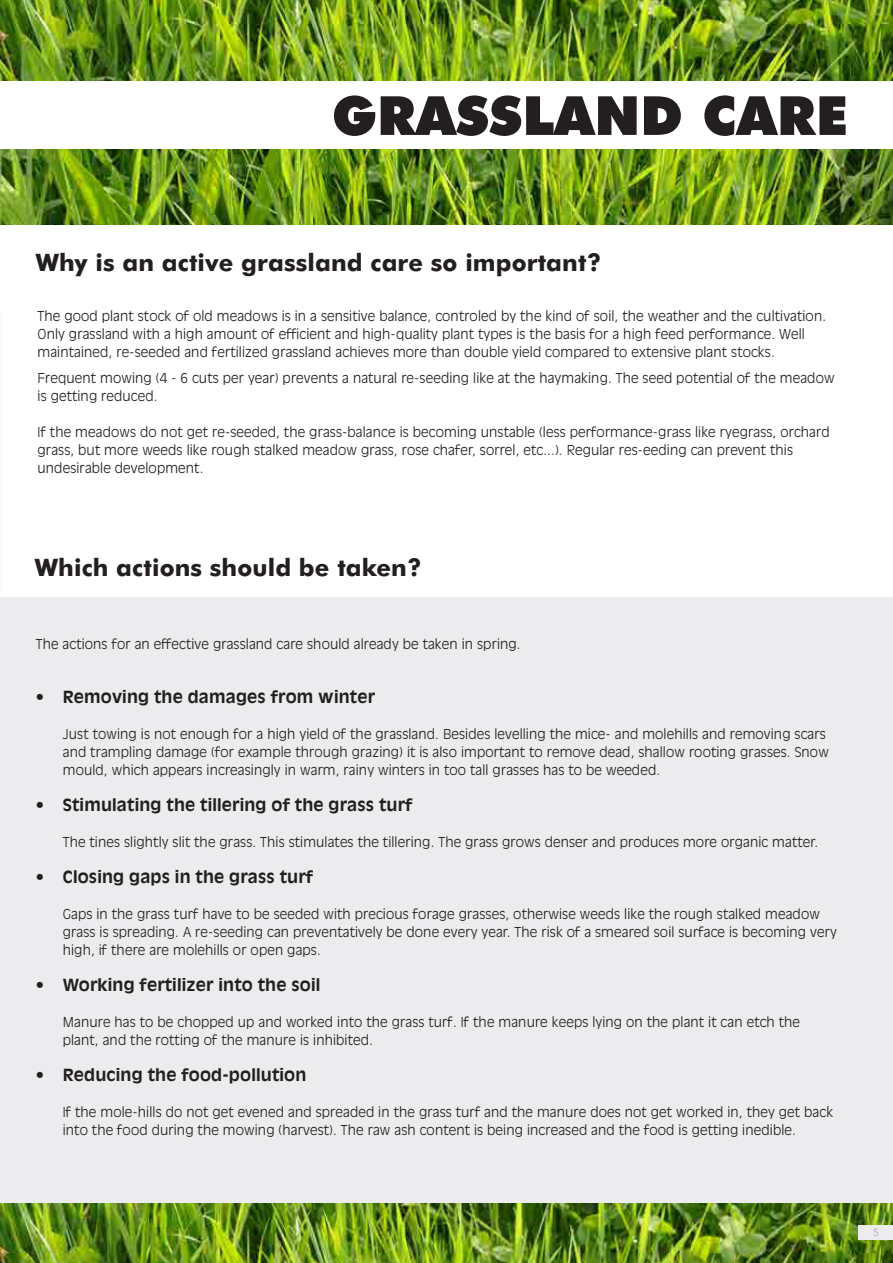
<style>
.page{position:relative;width:893px;height:1263px;background:#fff}
.page>*{position:absolute;margin:0;border:0;box-sizing:border-box;transform-origin:0 0}
.t1{font:900 54px "Futura BT";letter-spacing:.005em;color:#231f20}
.t2{font:700 24px "Futura BT";letter-spacing:.005em;color:#231f20}
.t3{font:700 16.5px "Antique Olive Std";letter-spacing:.01em;color:#231f20}
.t4{font:300 13.5px/18px "Antique Olive Std";letter-spacing:.01em;color:#231f20}
.t5{font:300 9.75px "Incised 901 BT";color:#a8a9ad}
</style>
<div class="page">
<div style="left:0;top:597px;width:893px;height:606px;background:#ececee"></div>
<img style="left:0;top:0;width:893px;height:224px">
<div style="left:0;top:81px;width:893px;height:67px;background:#fff"></div>
<img style="left:0;top:1203px;width:893px;height:60px">
<div style="left:859px;top:1225px;width:34px;height:14px;background:#ececee"></div>
<h1 class="t1" style="left:332px;top:83px;width:517px">GRASSLAND CARE</h1>
<h2 class="t2" style="left:36px;top:248px;width:567px">Why is an active grassland care so important?</h2>
<p class="t4" style="left:38px;top:307px;width:790px">The good plant stock of old meadows is in a sensitive balance, controled by the kind of soil, the weather and the cultivation.<br>Only grassland with a high amount of efficient and high-quality plant types is the basis for a high feed performance. Well maintained, re-seeded and fertilized grassland achieves more than double yield compared to extensive plant stocks.</p>
<p class="t4" style="left:38px;top:369px;width:798px">Frequent mowing (4 - 6 cuts per year) prevents a natural re-seeding like at the haymaking. The seed potential of the meadow is getting reduced.</p>
<p class="t4" style="left:38px;top:423px;width:794px">If the meadows do not get re-seeded, the grass-balance is becoming unstable (less performance-grass like ryegrass, orchard grass, but more weeds like rough stalked meadow grass, rose chafer, sorrel, etc...). Regular res-eeding can prevent this undesirable development.</p>
<h2 class="t2" style="left:35px;top:553px;width:388px">Which actions should be taken?</h2>
<p class="t4" style="left:36px;top:635px;width:486px">The actions for an effective grassland care should already be taken in spring.</p>
<p class="t3" style="left:36px;top:686px;width:341px">• Removing the damages from winter</p>
<p class="t4" style="left:63px;top:725px;width:767px">Just towing is not enough for a high yield of the grassland. Besides levelling the mice- and molehills and removing scars and trampling damage (for example through grazing) it is also important to remove dead, shallow rooting grasses. Snow mould, which appears increasingly in warm, rainy winters in too tall grasses has to be weeded.</p>
<p class="t3" style="left:36px;top:794px;width:378px">• Stimulating the tillering of the grass turf</p>
<p class="t4" style="left:63px;top:833px;width:757px">The tines slightly slit the grass. This stimulates the tillering. The grass grows denser and produces more organic matter.</p>
<p class="t3" style="left:36px;top:866px;width:279px">• Closing gaps in the grass turf</p>
<p class="t4" style="left:63px;top:905px;width:775px">Gaps in the grass turf have to be seeded with precious forage grasses, otherwise weeds like the rough stalked meadow grass is spreading. A re-seeding can preventatively be done every year. The risk of a smeared soil surface is becoming very high, if there are molehills or open gaps.</p>
<p class="t3" style="left:36px;top:974px;width:286px">• Working fertilizer into the soil</p>
<p class="t4" style="left:63px;top:1013px;width:739px">Manure has to be chopped up and worked into the grass turf. If the manure keeps lying on the plant it can etch the plant, and the rotting of the manure is inhibited.</p>
<p class="t3" style="left:36px;top:1064px;width:272px">• Reducing the food-pollution</p>
<p class="t4" style="left:63px;top:1103px;width:772px">If the mole-hills do not get evened and spreaded in the grass turf and the manure does not get worked in, they get back into the food during the mowing (harvest). The raw ash content is being increased and the food is getting inedible.</p>
<p class="t5" style="left:873px;top:1226px;width:7px">5</p>
</div>
